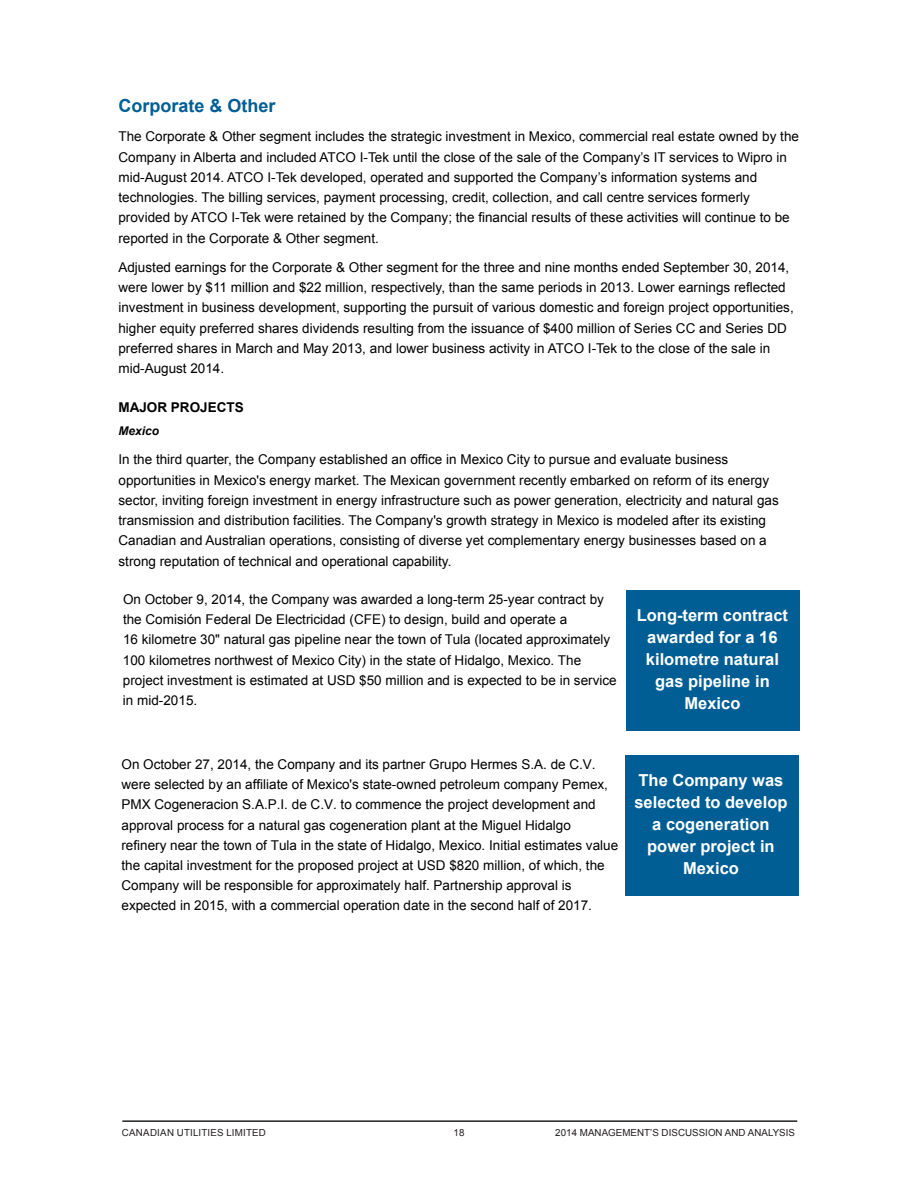
<style>
.page{position:relative;width:918px;height:1188px;background:#fff}
.page>*{position:absolute;margin:0;border:0;box-sizing:border-box;transform-origin:0 0}
.t1{font:700 18px "Arial";color:#005e95}
.t2{font:700 16.5px/21.9px "Arial";color:#fff;text-align:center}
.t3{font:13.5px/20.2px "Arial";color:#000}
.t4{font:700 13.5px "Arial";color:#000}
.t5{font:italic 700 12px "Arial";color:#000}
.t6{font:9.75px "Arial";color:#000}
.t7{font:9.75px "Arial";letter-spacing:.02em;color:#231f20}
.s1{color:#231f20}
</style>
<div class="page">
<hr style="left:122px;top:1120px;width:675px;height:2px;background:#231f20">
<hr style="left:118px;top:1119px;width:295px;height:1px;background:#000">
<hr style="left:413px;top:1119px;width:90px;height:1px;background:#000">
<hr style="left:503px;top:1119px;width:296px;height:1px;background:#000">
<div style="left:626px;top:590px;width:174px;height:141px;background:#005e95"></div>
<div style="left:625px;top:755px;width:174px;height:141px;background:#005e95"></div>
<h1 class="t1" style="left:118px;top:94px;width:159px">Corporate &amp; Other</h1>
<p class="t3" style="left:118px;top:127px;width:682px">The Corporate &amp; Other segment includes the strategic investment in Mexico, commercial real estate owned by the Company in Alberta and included ATCO I-Tek until the close of the sale of the Company’s IT services to Wipro in mid-August 2014. ATCO I-Tek developed, operated and supported the Company’s information systems and technologies. The billing services, payment processing, credit, collection, and call centre services formerly provided by ATCO I-Tek were retained by the Company; the financial results of these activities will continue to be reported in the Corporate &amp; Other segment.</p>
<p class="t3" style="left:118px;top:257px;width:677px">Adjusted earnings for the Corporate &amp; Other segment for the three and nine months ended September 30, 2014, were lower by $11 million and $22 million, respectively, than the same periods in 2013. Lower earnings reflected investment in business development, supporting the pursuit of various domestic and foreign project opportunities, higher equity preferred shares dividends resulting from the issuance of $400 million of Series CC and Series DD preferred shares in March and May 2013, and lower business activity in ATCO I-Tek to the close of the sale in mid-August 2014.</p>
<p class="t4" style="left:118px;top:398px;width:127px">MAJOR PROJECTS</p>
<p class="t5" style="left:118px;top:423px;width:42px">Mexico</p>
<p class="t3" style="left:118px;top:450px;width:662px">In the third quarter, the Company established an office in Mexico City to pursue and evaluate business opportunities in Mexico's energy market. The Mexican government recently embarked on reform of its energy sector, inviting foreign investment in energy infrastructure such as power generation, electricity and natural gas transmission and distribution facilities. The Company's growth strategy in Mexico is modeled after its existing Canadian and Australian operations, consisting of diverse yet complementary energy businesses based on a strong reputation of technical and operational capability.</p>
<p class="t3" style="left:123px;top:589px;width:495px">On October 9, 2014, the Company was awarded a long-term 25-year contract by the Comisión Federal De Electricidad (CFE) to design, build and operate a<br>16 kilometre 30" natural gas pipeline near the town of Tula (located approximately 100 kilometres northwest of Mexico City) in the state of Hidalgo, Mexico. The project investment is estimated at USD $50 million and is expected to be in service in mid-2015.</p>
<p class="t2" style="left:637px;top:605px;width:153px">Long-term contract awarded for a 16 kilometre natural gas pipeline in<br>Mexico</p>
<p class="t3" style="left:122px;top:754px;width:498px">On October 27, 2014, the Company and its partner Grupo Hermes S.A. de C.V. were selected by an affiliate of Mexico's state-owned petroleum company Pemex, PMX Cogeneracion S.A.P.I. de C.V. to commence the project development and approval process for a natural gas cogeneration plant at the Miguel Hidalgo refinery near the town of Tula in the state of Hidalgo, Mexico. Initial estimates value the capital investment for the proposed project at USD $820 million, of which, the Company will be responsible for approximately half. Partnership approval is</p>
<p class="t3" style="left:122px;top:895px;width:472px">expected in 2015, with a commercial operation date in the second half of 2017.</p>
<p class="t2" style="left:634px;top:770px;width:155px">The Company was selected to develop a cogeneration power project in<br>Mexico</p>
<p class="t6" style="left:556px;top:1126px;width:241px">2014 MANAGEMENT'S DISCUSSION AND ANALYSIS</p>
<p class="t6" style="left:149px;top:1126px;width:114px">DIAN UTILITIES LIMITED</p>
<p class="t7" style="left:122px;top:1126px;width:146px">CANADIAN UTILITIES LIMITED</p>
<p class="t6" style="left:452px;top:1126px;width:14px">15<span class="s1">18</span></p>
<p class="t7" style="left:650px;top:1126px;width:4px">’</p>
</div>
